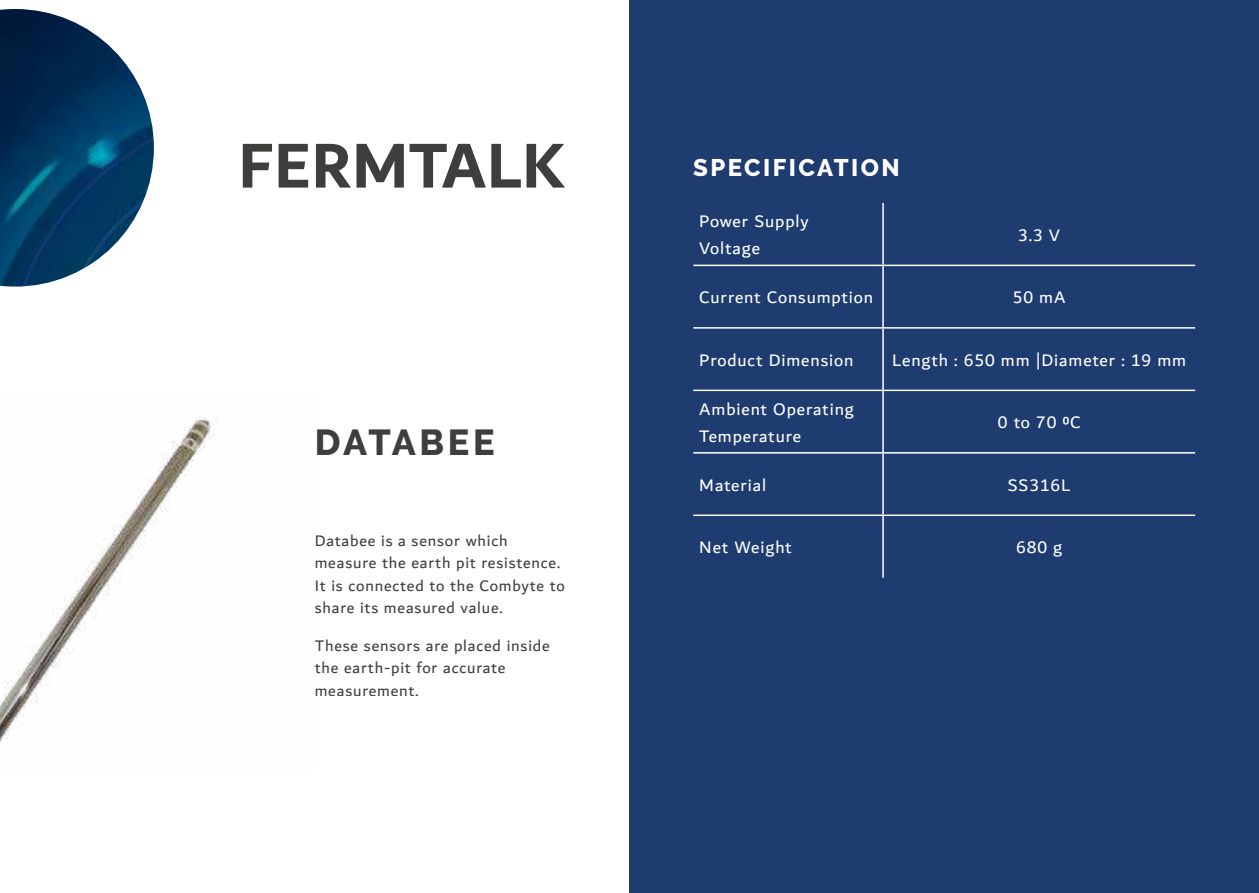
<style>
.page{position:relative;width:1259px;height:893px;background:#fff}
.page>*{position:absolute;margin:0;border:0;box-sizing:border-box;transform-origin:0 0}
.t1{font:700 67.5px "Dubai";color:#3e3e3c}
.t2{font:800 36px "Raleway";letter-spacing:.09em;color:#3e3e3c}
.t3{font:800 24px "Raleway";letter-spacing:.1em;color:#fff}
.t4{font:18px/27px "Dubai";letter-spacing:.05em;color:#fff}
.t5{font:16.5px/22.5px "Dubai";letter-spacing:.05em;color:#3e3e3c}
</style>
<div class="page">
<div style="left:629px;top:0;width:630px;height:893px;background:#1e3c70"></div>
<img style="left:0;top:418px;width:217px;height:325px">
<img style="left:0;top:9px;width:154px;height:278px">
<hr style="left:882px;top:203px;width:2px;height:62px;background:#fff">
<hr style="left:693px;top:265px;width:190px;height:1px;background:#fff">
<hr style="left:883px;top:265px;width:312px;height:1px;background:#fff">
<hr style="left:882px;top:266px;width:2px;height:61px;background:#fff">
<hr style="left:693px;top:327px;width:190px;height:2px;background:#fff">
<hr style="left:883px;top:327px;width:312px;height:2px;background:#fff">
<hr style="left:882px;top:329px;width:2px;height:61px;background:#fff">
<hr style="left:693px;top:390px;width:190px;height:1px;background:#fff">
<hr style="left:883px;top:390px;width:312px;height:1px;background:#fff">
<hr style="left:882px;top:391px;width:2px;height:61px;background:#fff">
<hr style="left:693px;top:452px;width:190px;height:2px;background:#fff">
<hr style="left:883px;top:452px;width:312px;height:2px;background:#fff">
<hr style="left:882px;top:454px;width:2px;height:61px;background:#fff">
<hr style="left:693px;top:515px;width:190px;height:1px;background:#fff">
<hr style="left:883px;top:515px;width:312px;height:1px;background:#fff">
<hr style="left:882px;top:516px;width:2px;height:62px;background:#fff">
<h1 class="t1" style="left:238px;top:125px;width:329px">FERMTALK</h1>
<h2 class="t2" style="left:315px;top:422px;width:181px">DATABEE</h2>
<p class="t5" style="left:315px;top:529px;width:251px">Databee is a sensor which measure the earth pit resistence.<br>It is connected to the Combyte to share its measured value.</p>
<p class="t5" style="left:315px;top:634px;width:237px">These sensors are placed inside the earth-pit for accurate measurement.</p>
<h3 class="t3" style="left:693px;top:154px;width:208px">SPECIFICATION</h3>
<p class="t4" style="left:699px;top:208px;width:111px">Power Supply<br>Voltage</p>
<p class="t4" style="left:1018px;top:221px;width:43px">3.3 V</p>
<p class="t4" style="left:699px;top:284px;width:175px">Current Consumption</p>
<p class="t4" style="left:1012px;top:284px;width:54px">50 mA</p>
<p class="t4" style="left:699px;top:346px;width:156px">Product Dimension</p>
<p class="t4" style="left:892px;top:346px;width:295px">Length : 650 mm |Diameter : 19 mm</p>
<p class="t4" style="left:699px;top:395px;width:156px">Ambient Operating<br>Temperature</p>
<p class="t4" style="left:998px;top:409px;width:84px">0 to 70 0C</p>
<p class="t4" style="left:699px;top:471px;width:68px">Material</p>
<p class="t4" style="left:1008px;top:471px;width:64px">SS316L</p>
<p class="t4" style="left:699px;top:534px;width:94px">Net Weight</p>
<p class="t4" style="left:1016px;top:534px;width:48px">680 g</p>
</div>
